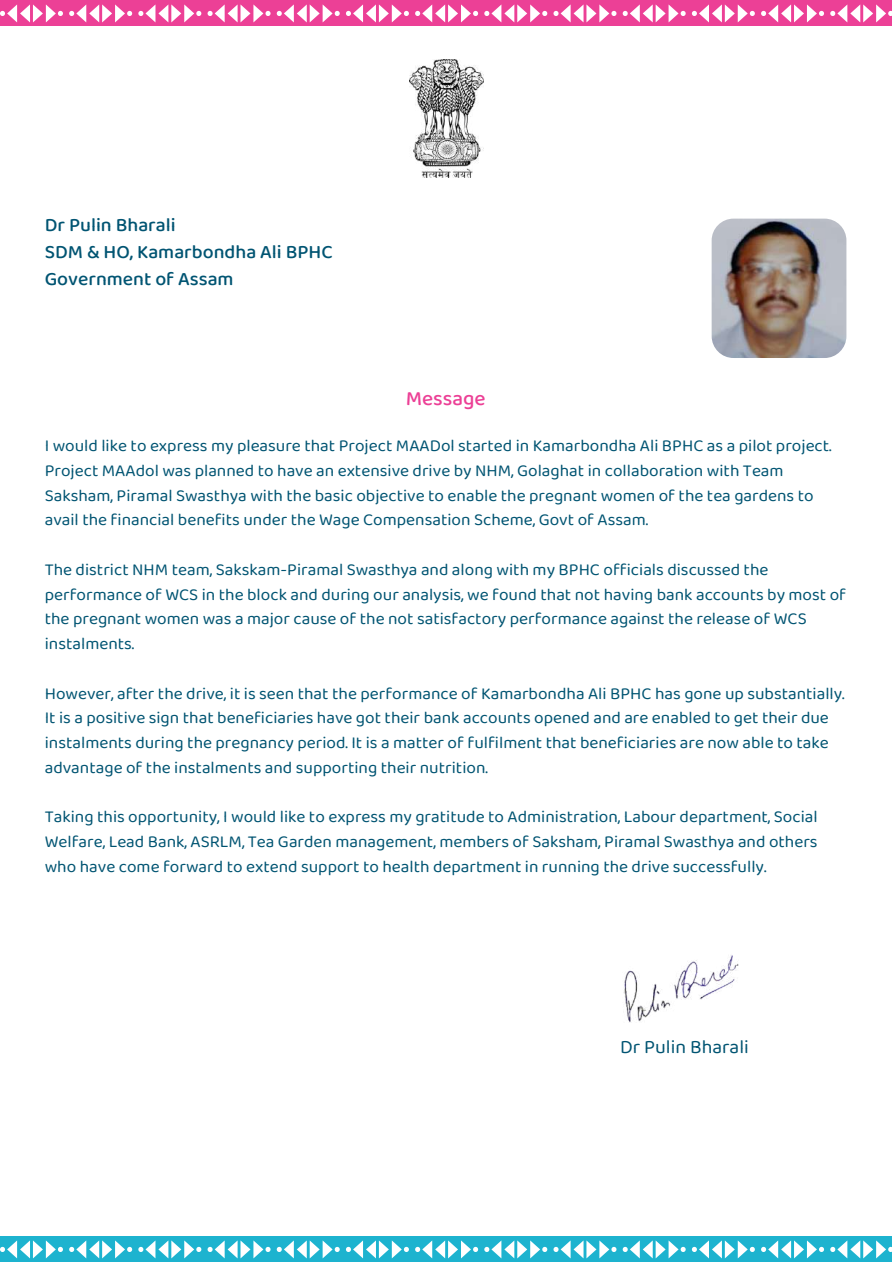
<style>
.page{position:relative;width:893px;height:1264px;background:#fff}
.page>*{position:absolute;margin:0;border:0;box-sizing:border-box;transform-origin:0 0}
.t1{font:500 21px "Baloo 2";color:#ec4096}
.t2{font:500 19.5px/27px "Baloo 2";color:#005472}
.t3{font:19.5px "Baloo 2";color:#005472}
.t4{font:17.25px/24.8px "Baloo 2";color:#005472}
</style>
<div class="page">
<div style="left:0;top:0;width:891px;height:25px;background:#ec4096"></div>
<div style="left:0;top:1235px;width:891px;height:25px;background:#1db3cf"></div>
<svg style="left:0;top:4px;width:63px;height:18px"></svg>
<svg style="left:69px;top:4px;width:63px;height:18px"></svg>
<svg style="left:138px;top:4px;width:63px;height:18px"></svg>
<svg style="left:207px;top:4px;width:63px;height:18px"></svg>
<svg style="left:277px;top:4px;width:63px;height:18px"></svg>
<svg style="left:346px;top:4px;width:63px;height:18px"></svg>
<svg style="left:415px;top:4px;width:63px;height:18px"></svg>
<svg style="left:484px;top:4px;width:63px;height:18px"></svg>
<svg style="left:553px;top:4px;width:63px;height:18px"></svg>
<svg style="left:622px;top:4px;width:63px;height:18px"></svg>
<svg style="left:691px;top:4px;width:63px;height:18px"></svg>
<svg style="left:761px;top:4px;width:63px;height:18px"></svg>
<svg style="left:830px;top:4px;width:62px;height:18px"></svg>
<svg style="left:0;top:1240px;width:63px;height:18px"></svg>
<svg style="left:69px;top:1240px;width:63px;height:18px"></svg>
<svg style="left:138px;top:1240px;width:63px;height:18px"></svg>
<svg style="left:207px;top:1240px;width:63px;height:18px"></svg>
<svg style="left:277px;top:1240px;width:63px;height:18px"></svg>
<svg style="left:346px;top:1240px;width:63px;height:18px"></svg>
<svg style="left:415px;top:1240px;width:63px;height:18px"></svg>
<svg style="left:484px;top:1240px;width:63px;height:18px"></svg>
<svg style="left:553px;top:1240px;width:63px;height:18px"></svg>
<svg style="left:622px;top:1240px;width:63px;height:18px"></svg>
<svg style="left:691px;top:1240px;width:63px;height:18px"></svg>
<svg style="left:761px;top:1240px;width:63px;height:18px"></svg>
<svg style="left:830px;top:1240px;width:62px;height:18px"></svg>
<img style="left:409px;top:60px;width:74px;height:118px">
<img style="left:711px;top:218px;width:136px;height:140px">
<img style="left:623px;top:955px;width:116px;height:68px">
<p class="t2" style="left:45px;top:211px;width:289px">Dr Pulin Bharali<br>SDM &amp; HO, Kamarbondha Ali BPHC<br>Government of Assam</p>
<p class="t1" style="left:406px;top:385px;width:81px">Message</p>
<p class="t4" style="left:45px;top:433px;width:788px">I would like to express my pleasure that Project MAADol started in Kamarbondha Ali BPHC as a pilot project.<br>Project MAAdol was planned to have an extensive drive by NHM, Golaghat in collaboration with Team Saksham, Piramal Swasthya with the basic objective to enable the pregnant women of the tea gardens to avail the financial benefits under the Wage Compensation Scheme, Govt of Assam.</p>
<p class="t4" style="left:45px;top:556px;width:802px">The district NHM team, Sakskam-Piramal Swasthya and along with my BPHC officials discussed the performance of WCS in the block and during our analysis, we found that not having bank accounts by most of the pregnant women was a major cause of the not satisfactory performance against the release of WCS instalments.</p>
<p class="t4" style="left:45px;top:680px;width:801px">However, after the drive, it is seen that the performance of Kamarbondha Ali BPHC has gone up substantially.<br>It is a positive sign that beneficiaries have got their bank accounts opened and are enabled to get their due instalments during the pregnancy period. It is a matter of fulfilment that beneficiaries are now able to take advantage of the instalments and supporting their nutrition.</p>
<p class="t4" style="left:45px;top:803px;width:774px;text-align:justify">Taking this opportunity, I would like to express my gratitude to Administration, Labour department, Social Welfare, Lead Bank, ASRLM, Tea Garden management, members of Saksham, Piramal Swasthya and others who have come forward to extend support to health department in running the drive successfully.</p>
<p class="t3" style="left:620px;top:1034px;width:130px">Dr Pulin Bharali</p>
</div>
